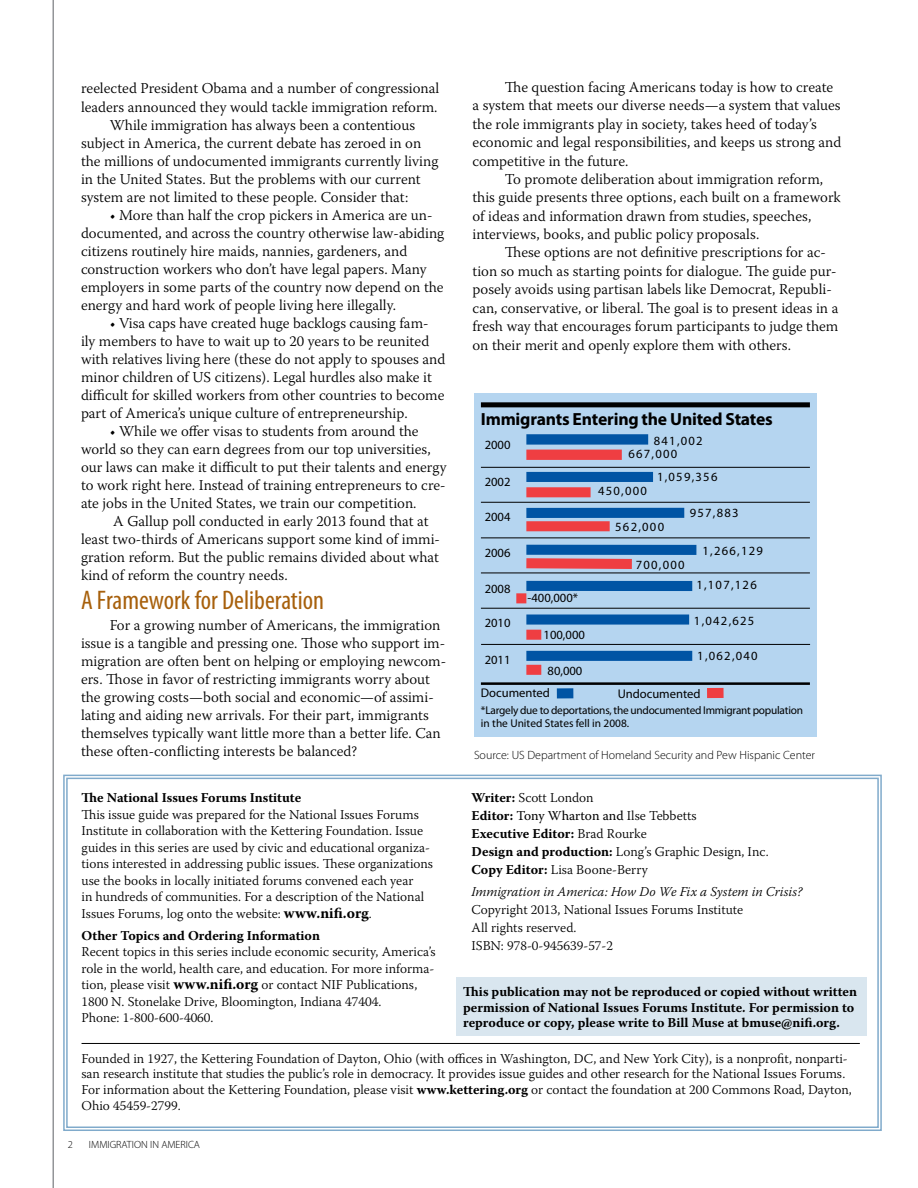
<style>
.page{position:relative;width:918px;height:1188px;background:#fff}
.page>*{position:absolute;margin:0;border:0;box-sizing:border-box;transform-origin:0 0}
.t1{font:condensed 27px "Myriad Pro";color:#a7600c}
.t2{font:700 17.55px "Myriad Pro";letter-spacing:-.01em;color:#000}
.t3{font:300 15px/18px "Warnock Pro";color:#000}
.t4{font:300 13.5px/16.5px "Warnock Pro";color:#000}
.t5{font:700 13.5px/15.8px "Warnock Pro";color:#000}
.t6{font:italic 300 13.5px "Warnock Pro";color:#000}
.t7{font:12.6px "Myriad Pro";color:#000}
.t8{font:12.6px/13.8px "Myriad Pro";letter-spacing:.1em;color:#000}
.t9{font:300 12px "Myriad Pro";color:#000}
.t10{font:11.25px/12.6px "Myriad Pro";letter-spacing:-.02em;color:#000}
.t11{font:300 10.5px "Myriad Pro";color:#000}
.s1{font-weight:700;font-size:15px}
.s2{font-weight:700}
.s3{font-weight:400}
</style>
<div class="page">
<hr style="left:52px;top:0;width:2px;height:1188px;background:#939598">
<div style="left:474px;top:394px;width:342px;height:343px;background:#b5d5f0"></div>
<div style="left:481px;top:402px;width:329px;height:5px;background:#000"></div>
<hr style="left:481px;top:467px;width:329px;height:1px;background:#000">
<hr style="left:481px;top:502px;width:329px;height:1px;background:#000">
<div style="left:526px;top:434px;width:122px;height:11px;background:#0054a4"></div>
<div style="left:526px;top:450px;width:96px;height:10px;background:#ef3e42"></div>
<div style="left:526px;top:472px;width:127px;height:10px;background:#0054a4"></div>
<div style="left:526px;top:487px;width:65px;height:10px;background:#ef3e42"></div>
<hr style="left:481px;top:538px;width:329px;height:1px;background:#000">
<div style="left:526px;top:508px;width:158px;height:10px;background:#0054a4"></div>
<div style="left:526px;top:521px;width:84px;height:10px;background:#ef3e42"></div>
<hr style="left:481px;top:573px;width:329px;height:1px;background:#000">
<div style="left:526px;top:545px;width:170px;height:10px;background:#0054a4"></div>
<svg style="left:516px;top:553px;width:126px;height:21px"></svg>
<hr style="left:481px;top:608px;width:329px;height:1px;background:#000">
<div style="left:526px;top:581px;width:166px;height:10px;background:#0054a4"></div>
<div style="left:516px;top:593px;width:10px;height:10px;background:#ef3e42"></div>
<hr style="left:481px;top:644px;width:329px;height:1px;background:#000">
<div style="left:526px;top:615px;width:163px;height:10px;background:#0054a4"></div>
<div style="left:526px;top:630px;width:15px;height:10px;background:#ef3e42"></div>
<div style="left:526px;top:651px;width:166px;height:10px;background:#0054a4"></div>
<div style="left:526px;top:665px;width:15px;height:10px;background:#ef3e42"></div>
<hr style="left:481px;top:682px;width:329px;height:3px;background:#000">
<div style="left:557px;top:688px;width:16px;height:10px;background:#0054a4"></div>
<div style="left:707px;top:688px;width:17px;height:10px;background:#ef3e42"></div>
<svg style="left:63px;top:774px;width:819px;height:357px"></svg>
<div style="left:456px;top:978px;width:411px;height:58px;background:#d9e6ef"></div>
<hr style="left:82px;top:1043px;width:778px;height:1px;background:#000">
<p class="t3" style="left:81px;top:79px;width:360px">reelected President Obama and a number of congressional</p>
<p class="t3" style="left:81px;top:97px;width:358px">leaders announced they would tackle immigration reform.</p>
<p class="t3" style="left:110px;top:116px;width:307px">While immigration has always been a contentious</p>
<p class="t3" style="left:81px;top:134px;width:342px">subject in America, the current debate has zeroed in on</p>
<p class="t3" style="left:81px;top:152px;width:359px">the millions of undocumented immigrants currently living</p>
<p class="t3" style="left:81px;top:170px;width:341px">in the United States. But the problems with our current</p>
<p class="t3" style="left:81px;top:188px;width:329px">system are not limited to these people. Consider that:</p>
<p class="t3" style="left:81px;top:206px;width:365px;text-indent:29px">• More than half the crop pickers in America are un&shy;documented, and across the country otherwise law-abiding citizens routinely hire maids, nannies, gardeners, and construction workers who don’t have legal papers. Many employers in some parts of the country now depend on the energy and hard work of people living here illegally.</p>
<p class="t3" style="left:81px;top:314px;width:366px;text-indent:29px">• Visa caps have created huge backlogs causing fam&shy;ily members to have to wait up to 20 years to be reunited with relatives living here (these do not apply to spouses and minor children of US citizens). Legal hurdles also make it difficult for skilled workers from other countries to become part of America’s unique culture of entrepreneurship.</p>
<p class="t3" style="left:81px;top:422px;width:367px;text-indent:29px">• While we offer visas to students from around the world so they can earn degrees from our top universities, our laws can make it difficult to put their talents and energy to work right here. Instead of training entrepreneurs to cre&shy;ate jobs in the United States, we train our competition.</p>
<p class="t3" style="left:81px;top:512px;width:361px;text-indent:32px">A Gallup poll conducted in early 2013 found that at least two-thirds of Americans support some kind of immi&shy;gration reform. But the public remains divided about what kind of reform the country needs.</p>
<h1 class="t1" style="left:81px;top:586px;width:245px">A Framework for Deliberation</h1>
<p class="t3" style="left:81px;top:616px;width:367px;text-indent:29px">For a growing number of Americans, the immigration issue is a tangible and pressing one. Those who support im&shy;migration are often bent on helping or employing newcom&shy;ers. Those in favor of restricting immigrants worry about the growing costs—both social and economic—of assimi&shy;lating and aiding new arrivals. For their part, immigrants themselves typically want little more than a better life. Can these often-conflicting interests be balanced?</p>
<p class="t5" style="left:82px;top:790px;width:221px">The National Issues Forums Institute</p>
<p class="t4" style="left:82px;top:806px;width:353px">This issue guide was prepared for the National Issues Forums Institute in collaboration with the Kettering Foundation. Issue guides in this series are used by civic and educational organiza&shy;tions interested in addressing public issues. These organizations use the books in locally initiated forums convened each year<br>in hundreds of communities. For a description of the National Issues Forums, log onto the website: <span class="s1">www.nifi.org</span>.</p>
<p class="t5" style="left:82px;top:927px;width:240px">Other Topics and Ordering Information</p>
<p class="t4" style="left:82px;top:943px;width:356px">Recent topics in this series include economic security, America’s role in the world, health care, and education. For more informa&shy;tion, please visit <span class="s1">www.nifi.org</span> or contact NIF Publications, 1800 N. Stonelake Drive, Bloomington, Indiana 47404.<br>Phone: 1-800-600-4060.</p>
<p class="t3" style="left:472px;top:78px;width:370px;text-indent:32px">The question facing Americans today is how to create a system that meets our diverse needs—a system that values the role immigrants play in society, takes heed of today’s economic and legal responsibilities, and keeps us strong and competitive in the future.</p>
<p class="t3" style="left:472px;top:170px;width:370px;text-indent:32px">To promote deliberation about immigration reform, this guide presents three options, each built on a framework of ideas and information drawn from studies, speeches, interviews, books, and public policy proposals.</p>
<p class="t3" style="left:472px;top:243px;width:367px;line-height:18.5px;text-indent:32px">These options are not definitive prescriptions for ac&shy;tion so much as starting points for dialogue. The guide pur&shy;posely avoids using partisan labels like Democrat, Republi&shy;can, conservative, or liberal. The goal is to present ideas in a fresh way that encourages forum participants to judge them on their merit and openly explore them with others.</p>
<p class="t2" style="left:481px;top:409px;width:293px">Immigrants Entering the United States</p>
<p class="t7" style="left:485px;top:438px;width:27px">2000</p>
<p class="t7" style="left:485px;top:475px;width:27px">2002</p>
<p class="t7" style="left:485px;top:510px;width:27px">2004</p>
<p class="t7" style="left:485px;top:546px;width:27px">2006</p>
<p class="t7" style="left:485px;top:582px;width:27px">2008</p>
<p class="t7" style="left:485px;top:616px;width:27px">2010</p>
<p class="t7" style="left:485px;top:653px;width:27px">2011</p>
<p class="t7" style="left:528px;top:591px;width:52px">-400,000*</p>
<p class="t7" style="left:544px;top:628px;width:43px">100,000</p>
<p class="t7" style="left:548px;top:664px;width:36px">80,000</p>
<p class="t8" style="left:628px;top:434px;width:76px;text-indent:25px">841,002<br>667,000</p>
<p class="t7" style="left:598px;top:484px;width:50px">450,000</p>
<p class="t7" style="left:657px;top:470px;width:62px">1,059,356</p>
<p class="t7" style="left:690px;top:506px;width:50px">957,883</p>
<p class="t7" style="left:615px;top:520px;width:50px">562,000</p>
<p class="t7" style="left:636px;top:558px;width:50px">700,000</p>
<p class="t7" style="left:703px;top:544px;width:62px">1,266,129</p>
<p class="t7" style="left:696px;top:578px;width:62px">1,107,126</p>
<p class="t7" style="left:694px;top:614px;width:62px">1,042,625</p>
<p class="t7" style="left:697px;top:649px;width:62px">1,062,040</p>
<p class="t7" style="left:481px;top:686px;width:71px">Documented</p>
<p class="t7" style="left:618px;top:687px;width:84px">Undocumented</p>
<p class="t10" style="left:481px;top:704px;width:324px">*Largely due to deportations, the undocumented Immigrant population in the United States fell in 2008.</p>
<p class="t9" style="left:474px;top:749px;width:343px">Source: US Department of Homeland Security and Pew Hispanic Center</p>
<p class="t4" style="left:472px;top:789px;width:299px;line-height:18px"><span class="s2">Writer:</span> Scott London<br><span class="s2">Editor:</span> <span class="s3">Tony Wharton and</span> Ilse Tebbetts<br><span class="s2">Executive Editor:</span> Brad Rourke<br><span class="s2">Design and production:</span> Long’s Graphic Design, Inc.<br><span class="s2">Copy Editor:</span> Lisa Boone-Berry</p>
<p class="t6" style="left:472px;top:884px;width:332px">Immigration in America: How Do We Fix a System in Crisis?</p>
<p class="t4" style="left:472px;top:901px;width:273px;line-height:18px">Copyright 2013, National Issues Forums Institute<br>All rights reserved.<br>ISBN: 978-0-945639-57-2</p>
<p class="t5" style="left:463px;top:983px;width:395px">This publication may not be reproduced or copied without written permission of National Issues Forums Institute. For permission to reproduce or copy, please write to Bill Muse at bmuse@nifi.org.</p>
<p class="t4" style="left:82px;top:1050px;width:772px;line-height:15.8px">Founded in 1927, the Kettering Foundation of Dayton, Ohio (with offices in Washington, DC, and New York City), is a nonprofit, nonparti&shy;san research institute that studies the public’s role in democracy. It provides issue guides and other research for the National Issues Forums.<br>For information about the Kettering Foundation, please visit <span class="s2">www.kettering.org</span> or contact the foundation at 200 Commons Road, Dayton, Ohio 45459-2799.</p>
<p class="t11" style="left:68px;top:1138px;width:7px">2</p>
<p class="t11" style="left:89px;top:1138px;width:113px">IMMIGRATION IN AMERICA</p>
</div>
